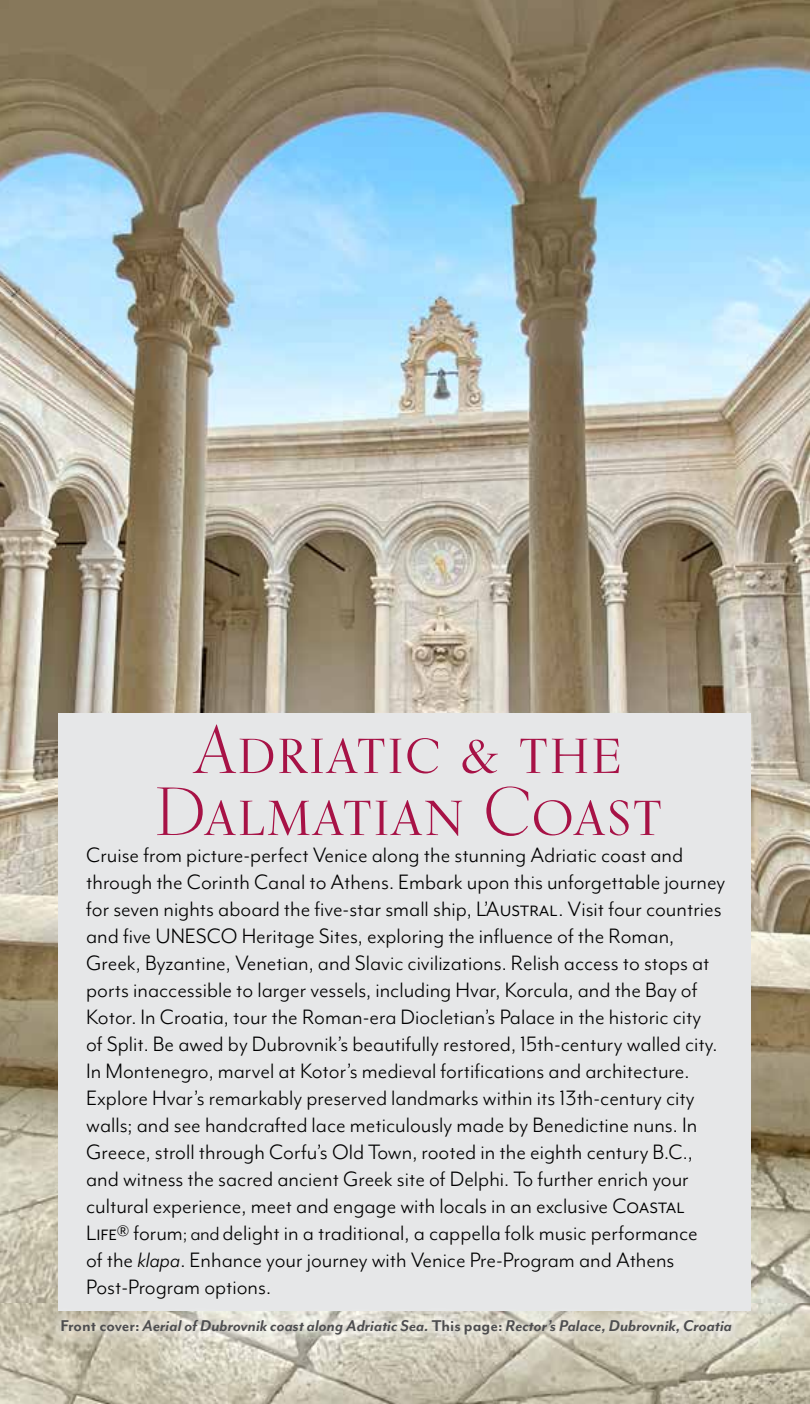
<style>
.page{position:relative;width:810px;height:1404px;background:#fff}
.page>*{position:absolute;margin:0;border:0;box-sizing:border-box;transform-origin:0 0}
.t1{font:68px/62px "Kumlien Pro";color:#a71246;text-align:center}
.t2{font:24px/27px "Mr Eaves Mod OT";color:#000}
.t3{font:italic 700 18px "Mr Eaves Mod OT";color:#4d4d4f}
.s1{font-size:22px}
.s2{font-style:italic}
.s3{font-style:normal}
</style>
<div class="page">
<img style="left:0;top:1303px;width:810px;height:101px">
<img style="left:0;top:0;width:810px;height:1303px">
<div style="left:58px;top:714px;width:693px;height:597px;background:#e6e7e8"></div>
<div style="left:45px;top:1303px;width:703px;height:48px;background:#fff;opacity:.54"></div>
<h1 class="t1" style="left:155px;top:719px;width:510px">Adriatic &amp; the<br>Dalmatian Coast</h1>
<p class="t2" style="left:86px;top:842px;width:641px">Cruise from picture-perfect Venice along the stunning Adriatic coast and through the Corinth Canal to Athens. Embark upon this unforgettable journey for seven nights aboard the five-star small ship, L’Austral. Visit four countries and five UNESCO Heritage Sites, exploring the influence of the Roman, Greek, Byzantine, Venetian, and Slavic civilizations. Relish access to stops at ports inaccessible to larger vessels, including Hvar, Korcula, and the Bay of Kotor. In Croatia, tour the Roman-era Diocletian’s Palace in the historic city<br>of Split. Be awed by Dubrovnik’s beautifully restored, 15th-century walled city.<br>In Montenegro, marvel at Kotor’s medieval fortifications and architecture.<br>Explore Hvar’s remarkably preserved landmarks within its 13th-century city walls; and see handcrafted lace meticulously made by Benedictine nuns. In Greece, stroll through Corfu’s Old Town, rooted in the eighth century B.C., and witness the sacred ancient Greek site of Delphi. To further enrich your cultural experience, meet and engage with locals in an exclusive Coastal Life® forum<span class="s1">; and</span> delight in a traditional, a cappella folk music performance<br>of the <span class="s2">klapa</span>. Enhance your journey with Venice Pre-Program and Athens Post-Program options.</p>
<p class="t3" style="left:60px;top:1320px;width:673px"><span class="s3">Front cover:</span> Aerial of Dubrovnik coast along Adriatic Sea. <span class="s3">This page:</span> Rector’s Palace, Dubrovnik, Croatia</p>
</div>
